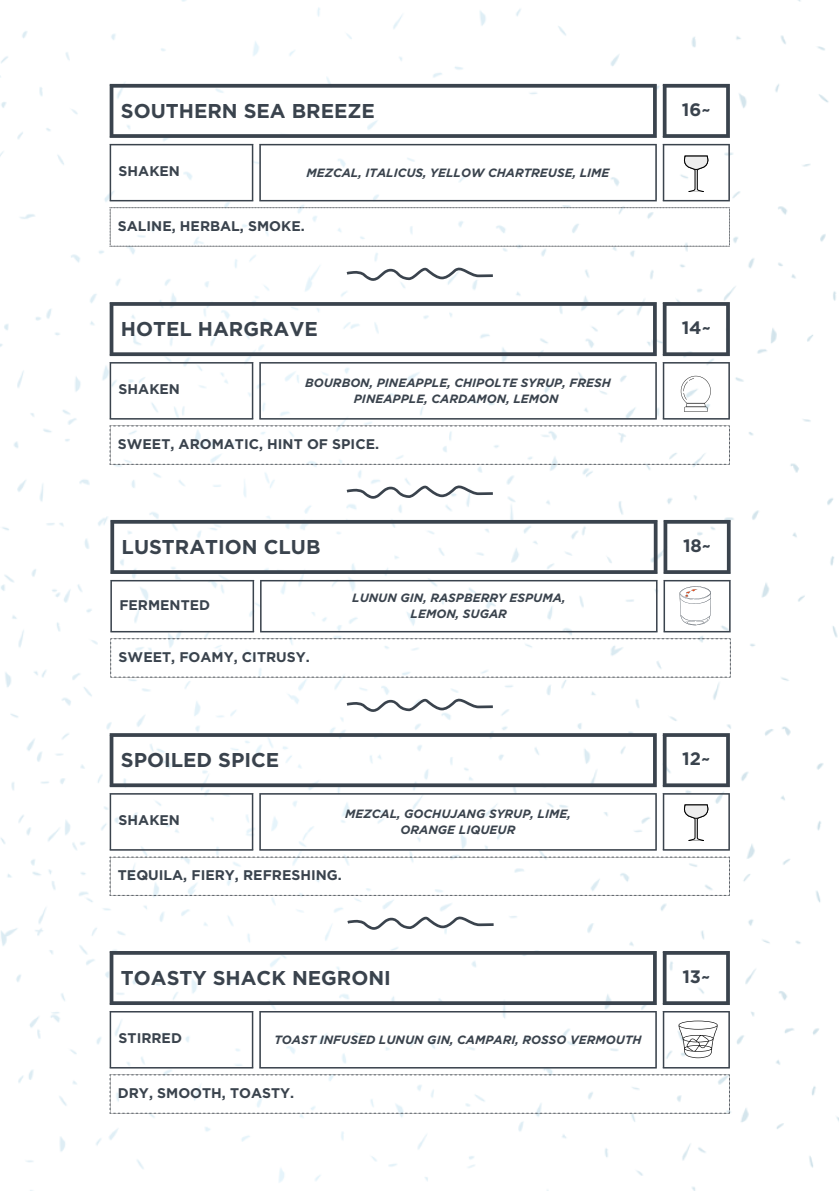
<style>
.page{position:relative;width:839px;height:1191px;background:#fff}
.page>*{position:absolute;margin:0;border:0;box-sizing:border-box;transform-origin:0 0}
.t1{font:700 20px "Gotham";color:#3a434d}
.t2{font:700 18px "Gotham";color:#3a434d}
.t3{font:700 14px "Gotham";color:#3a434d}
.t4{font:italic 700 12px/16px "Gotham";color:#3a434d;text-align:center}
</style>
<div class="page">
<img style="left:0;top:0;width:838px;height:1190px">
<svg style="left:346px;top:267px;width:146px;height:14px"></svg>
<svg style="left:110px;top:207px;width:620px;height:39px"></svg>
<hr style="left:110px;top:145px;width:1px;height:55px;background:#3a434d">
<hr style="left:252px;top:145px;width:1px;height:55px;background:#3a434d">
<hr style="left:110px;top:144px;width:143px;height:1px;background:#3a434d">
<hr style="left:110px;top:200px;width:143px;height:1px;background:#3a434d">
<hr style="left:259px;top:145px;width:2px;height:55px;background:#3a434d">
<hr style="left:655px;top:145px;width:1px;height:55px;background:#3a434d">
<hr style="left:259px;top:144px;width:397px;height:1px;background:#3a434d">
<hr style="left:259px;top:200px;width:397px;height:1px;background:#3a434d">
<hr style="left:662px;top:145px;width:2px;height:55px;background:#3a434d">
<hr style="left:728px;top:145px;width:1px;height:55px;background:#3a434d">
<hr style="left:662px;top:144px;width:67px;height:1px;background:#3a434d">
<hr style="left:662px;top:200px;width:67px;height:1px;background:#3a434d">
<hr style="left:110px;top:88px;width:3px;height:46px;background:#3a434d">
<hr style="left:653px;top:88px;width:3px;height:46px;background:#3a434d">
<svg style="left:110px;top:84px;width:546px;height:4px;background:#4a525c"></svg>
<svg style="left:110px;top:134px;width:546px;height:4px;background:#454e57"></svg>
<svg style="left:662px;top:88px;width:4px;height:46px"></svg>
<hr style="left:726px;top:88px;width:3px;height:46px;background:#3a434d">
<svg style="left:662px;top:84px;width:67px;height:4px"></svg>
<svg style="left:662px;top:134px;width:67px;height:4px"></svg>
<svg style="left:110px;top:426px;width:620px;height:39px"></svg>
<hr style="left:110px;top:364px;width:1px;height:54px;background:#3a434d">
<hr style="left:252px;top:364px;width:1px;height:54px;background:#3a434d">
<hr style="left:110px;top:362px;width:143px;height:2px;background:#3a434d">
<hr style="left:110px;top:418px;width:143px;height:2px;background:#3a434d">
<hr style="left:259px;top:364px;width:2px;height:54px;background:#3a434d">
<hr style="left:655px;top:364px;width:1px;height:54px;background:#3a434d">
<hr style="left:259px;top:362px;width:397px;height:2px;background:#3a434d">
<hr style="left:259px;top:418px;width:397px;height:2px;background:#3a434d">
<hr style="left:662px;top:364px;width:2px;height:54px;background:#3a434d">
<hr style="left:728px;top:364px;width:1px;height:54px;background:#3a434d">
<hr style="left:662px;top:362px;width:67px;height:2px;background:#3a434d">
<hr style="left:662px;top:418px;width:67px;height:2px;background:#3a434d">
<hr style="left:110px;top:306px;width:3px;height:46px;background:#3a434d">
<hr style="left:653px;top:306px;width:3px;height:46px;background:#3a434d">
<svg style="left:110px;top:302px;width:546px;height:4px;background:#454d57"></svg>
<svg style="left:110px;top:352px;width:546px;height:4px;background:#49525b"></svg>
<svg style="left:662px;top:306px;width:4px;height:46px"></svg>
<hr style="left:726px;top:306px;width:3px;height:46px;background:#3a434d">
<svg style="left:662px;top:302px;width:67px;height:4px"></svg>
<svg style="left:662px;top:352px;width:67px;height:4px"></svg>
<svg style="left:110px;top:638px;width:620px;height:39px"></svg>
<hr style="left:110px;top:581px;width:2px;height:50px;background:#3a434d">
<hr style="left:252px;top:581px;width:2px;height:50px;background:#3a434d">
<hr style="left:110px;top:580px;width:144px;height:1px;background:#3a434d">
<hr style="left:110px;top:631px;width:144px;height:1px;background:#3a434d">
<hr style="left:260px;top:581px;width:1px;height:50px;background:#3a434d">
<hr style="left:656px;top:581px;width:1px;height:50px;background:#3a434d">
<hr style="left:260px;top:580px;width:397px;height:1px;background:#3a434d">
<hr style="left:260px;top:631px;width:397px;height:1px;background:#3a434d">
<hr style="left:663px;top:581px;width:2px;height:50px;background:#3a434d">
<hr style="left:729px;top:581px;width:1px;height:50px;background:#3a434d">
<hr style="left:663px;top:580px;width:67px;height:1px;background:#3a434d">
<hr style="left:663px;top:631px;width:67px;height:1px;background:#3a434d">
<svg style="left:110px;top:524px;width:4px;height:46px"></svg>
<svg style="left:653px;top:524px;width:4px;height:46px"></svg>
<svg style="left:110px;top:520px;width:547px;height:4px;background:#485059"></svg>
<svg style="left:110px;top:570px;width:547px;height:4px;background:#454e57"></svg>
<svg style="left:663px;top:524px;width:4px;height:46px"></svg>
<svg style="left:726px;top:524px;width:4px;height:46px"></svg>
<svg style="left:663px;top:520px;width:67px;height:4px"></svg>
<svg style="left:663px;top:570px;width:67px;height:4px"></svg>
<svg style="left:110px;top:857px;width:620px;height:39px"></svg>
<hr style="left:110px;top:795px;width:1px;height:54px;background:#3a434d">
<hr style="left:252px;top:795px;width:1px;height:54px;background:#3a434d">
<hr style="left:110px;top:793px;width:143px;height:2px;background:#3a434d">
<hr style="left:110px;top:849px;width:143px;height:2px;background:#3a434d">
<hr style="left:259px;top:795px;width:2px;height:54px;background:#3a434d">
<hr style="left:655px;top:795px;width:1px;height:54px;background:#3a434d">
<hr style="left:259px;top:793px;width:397px;height:2px;background:#3a434d">
<hr style="left:259px;top:849px;width:397px;height:2px;background:#3a434d">
<hr style="left:662px;top:795px;width:2px;height:54px;background:#3a434d">
<hr style="left:728px;top:795px;width:1px;height:54px;background:#3a434d">
<hr style="left:662px;top:793px;width:67px;height:2px;background:#3a434d">
<hr style="left:662px;top:849px;width:67px;height:2px;background:#3a434d">
<hr style="left:110px;top:737px;width:3px;height:46px;background:#3a434d">
<hr style="left:653px;top:737px;width:3px;height:46px;background:#3a434d">
<svg style="left:110px;top:733px;width:546px;height:4px;background:#454e57"></svg>
<svg style="left:110px;top:783px;width:546px;height:4px;background:#4d555e"></svg>
<svg style="left:662px;top:737px;width:4px;height:46px"></svg>
<hr style="left:726px;top:737px;width:3px;height:46px;background:#3a434d">
<svg style="left:662px;top:733px;width:67px;height:4px"></svg>
<svg style="left:662px;top:783px;width:67px;height:4px"></svg>
<svg style="left:346px;top:485px;width:146px;height:14px"></svg>
<svg style="left:346px;top:699px;width:146px;height:13px"></svg>
<svg style="left:683px;top:805px;width:25px;height:36px"></svg>
<svg style="left:680px;top:376px;width:30px;height:36px"></svg>
<svg style="left:679px;top:586px;width:32px;height:39px"></svg>
<svg style="left:110px;top:1075px;width:620px;height:39px"></svg>
<hr style="left:110px;top:1013px;width:1px;height:54px;background:#3a434d">
<hr style="left:252px;top:1013px;width:1px;height:54px;background:#3a434d">
<hr style="left:110px;top:1011px;width:143px;height:2px;background:#3a434d">
<hr style="left:110px;top:1067px;width:143px;height:2px;background:#3a434d">
<hr style="left:259px;top:1013px;width:2px;height:54px;background:#3a434d">
<hr style="left:655px;top:1013px;width:1px;height:54px;background:#3a434d">
<hr style="left:259px;top:1011px;width:397px;height:2px;background:#3a434d">
<hr style="left:259px;top:1067px;width:397px;height:2px;background:#3a434d">
<hr style="left:662px;top:1013px;width:2px;height:54px;background:#3a434d">
<hr style="left:728px;top:1013px;width:1px;height:54px;background:#3a434d">
<hr style="left:662px;top:1011px;width:67px;height:2px;background:#3a434d">
<hr style="left:662px;top:1067px;width:67px;height:2px;background:#3a434d">
<hr style="left:110px;top:955px;width:3px;height:46px;background:#3a434d">
<hr style="left:653px;top:955px;width:3px;height:46px;background:#3a434d">
<svg style="left:110px;top:951px;width:546px;height:4px;background:#454d57"></svg>
<svg style="left:110px;top:1001px;width:546px;height:4px;background:#464f58"></svg>
<svg style="left:662px;top:955px;width:4px;height:46px"></svg>
<hr style="left:726px;top:955px;width:3px;height:46px;background:#3a434d">
<svg style="left:662px;top:951px;width:67px;height:4px"></svg>
<svg style="left:662px;top:1001px;width:67px;height:4px"></svg>
<svg style="left:678px;top:1021px;width:39px;height:37px"></svg>
<svg style="left:347px;top:916px;width:146px;height:14px"></svg>
<svg style="left:683px;top:156px;width:25px;height:36px"></svg>
<p class="t1" style="left:121px;top:99px;width:255px">SOUTHERN SEA BREEZE</p>
<p class="t2" style="left:682px;top:99px;width:30px">16~</p>
<p class="t3" style="left:119px;top:162px;width:63px">SHAKEN</p>
<p class="t4" style="left:306px;top:165px;width:304px">MEZCAL, ITALICUS, YELLOW CHARTREUSE, LIME</p>
<p class="t3" style="left:118px;top:217px;width:188px">SALINE, HERBAL, SMOKE.</p>
<p class="t1" style="left:121px;top:317px;width:198px">HOTEL HARGRAVE</p>
<p class="t2" style="left:681px;top:317px;width:31px">14~</p>
<p class="t3" style="left:119px;top:381px;width:63px">SHAKEN</p>
<p class="t4" style="left:305px;top:375px;width:307px">BOURBON, PINEAPPLE, CHIPOLTE SYRUP, FRESH<br>PINEAPPLE, CARDAMON, LEMON</p>
<p class="t3" style="left:118px;top:435px;width:263px">SWEET, AROMATIC, HINT OF SPICE.</p>
<p class="t1" style="left:122px;top:535px;width:200px">LUSTRATION CLUB</p>
<p class="t2" style="left:683px;top:535px;width:30px">18~</p>
<p class="t3" style="left:119px;top:597px;width:92px">FERMENTED</p>
<p class="t3" style="left:119px;top:648px;width:193px">SWEET, FOAMY, CITRUSY.</p>
<p class="t4" style="left:352px;top:590px;width:215px">LUNUN GIN, RASPBERRY ESPUMA,</p>
<p class="t4" style="left:410px;top:606px;width:98px">LEMON, SUGAR</p>
<p class="t1" style="left:121px;top:748px;width:160px">SPOILED SPICE</p>
<p class="t2" style="left:682px;top:748px;width:29px">12~</p>
<p class="t3" style="left:119px;top:812px;width:63px">SHAKEN</p>
<p class="t4" style="left:345px;top:806px;width:227px">MEZCAL, GOCHUJANG SYRUP, LIME,</p>
<p class="t4" style="left:400px;top:822px;width:116px">ORANGE LIQUEUR</p>
<p class="t3" style="left:118px;top:866px;width:225px">TEQUILA, FIERY, REFRESHING.</p>
<p class="t1" style="left:121px;top:966px;width:271px">TOASTY SHACK NEGRONI</p>
<p class="t2" style="left:682px;top:966px;width:29px">13~</p>
<p class="t3" style="left:119px;top:1030px;width:65px">STIRRED</p>
<p class="t4" style="left:274px;top:1032px;width:368px">TOAST INFUSED LUNUN GIN, CAMPARI, ROSSO VERMOUTH</p>
<p class="t3" style="left:118px;top:1084px;width:178px">DRY, SMOOTH, TOASTY.</p>
</div>
